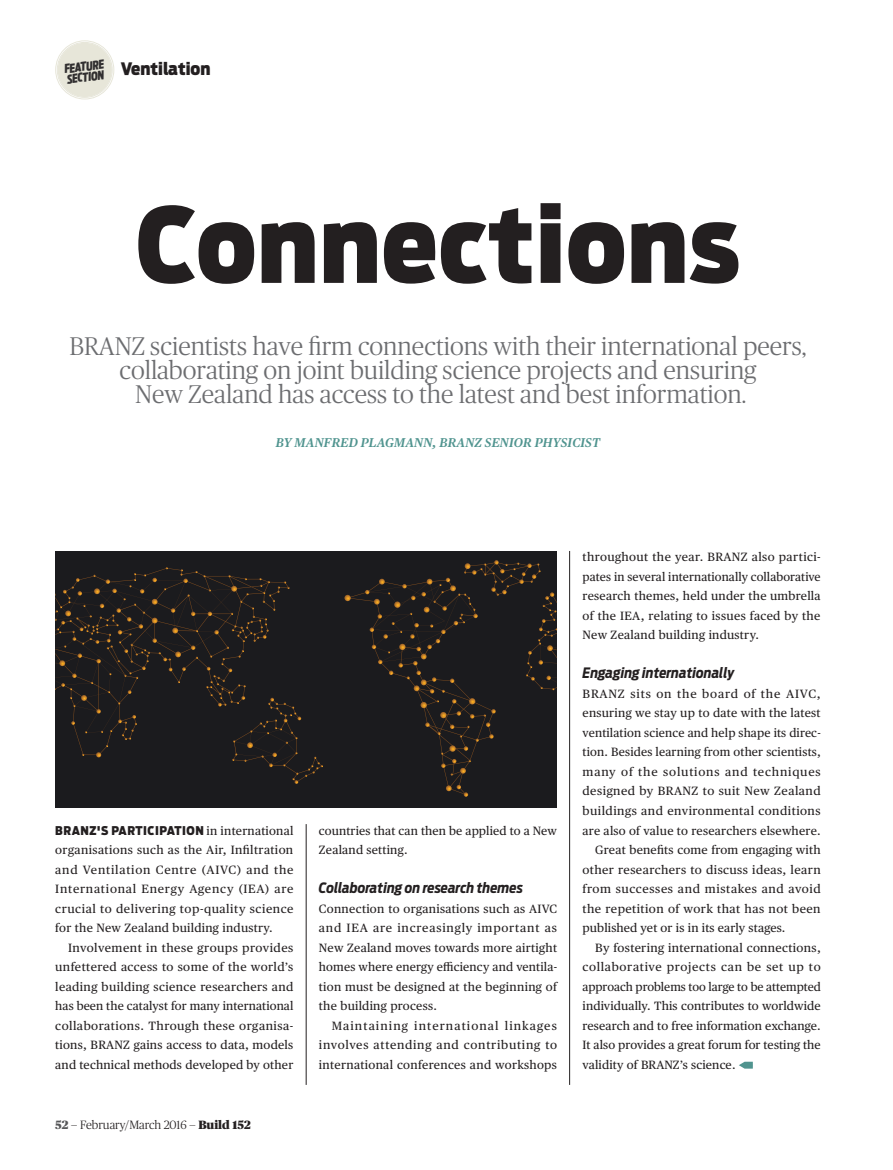
<style>
.page{position:relative;width:893px;height:1170px;background:#fff}
.page>*{position:absolute;margin:0;border:0;box-sizing:border-box;transform-origin:0 0}
.Features_-_HEADING{font:900 103.65px "Antenna Cond";letter-spacing:.01em;color:#231f20}
.Features_-_intro_ser{font:300 25.5px/24px "Publico Headline";color:#6c6d70;text-align:center}
.t1{font:900 17.1px "Antenna Cond";color:#231f20}
.Features_-_Subheadin{font:italic 700 14.25px "Antenna Cond";color:#231f20}
.Features_-_byline{font:italic 600 12.75px "Publico Text";letter-spacing:.01em;color:#50948f}
.t2{font:italic 900 12.15px "Antenna Extra Cond";color:#312f30}
.Features_-_para_afte{font:12px/19.5px "Publico Text";letter-spacing:.015em;color:#231f20;text-align:justify}
.Features_-_para_FIRS{font:12px/19.5px "Publico Text";letter-spacing:.02em;color:#231f20;text-align:justify}
.t3{font:300 12px "Publico";color:#231f20}
.s1{font-family:"Antenna Cond";font-weight:900}
.s2{font-weight:900;color:#57585a}
.s3{font-weight:900}
</style>
<div class="page">
<div style="left:56px;top:42px;width:57px;height:56px;background:#e7e6d9;border-radius:50%"></div>
<div style="left:55px;top:40px;width:59px;height:59px;border:1px solid #e7e6d9;border-radius:50%"></div>
<div style="left:57px;top:42px;width:56px;height:56px;border:1px solid #e7e6d9;border-radius:50%"></div>
<svg style="left:739px;top:1061px;width:14px;height:7px"></svg>
<hr style="left:569px;top:551px;width:1px;height:533px;background:#231f20">
<hr style="left:306px;top:824px;width:1px;height:260px;background:#231f20">
<div style="left:55px;top:551px;width:283px;height:256px;background:#1b1b1e"></div>
<svg style="left:55px;top:567px;width:268px;height:216px"></svg>
<div style="left:335px;top:551px;width:222px;height:256px;background:#1b1b1e"></div>
<svg style="left:344px;top:560px;width:213px;height:236px"></svg>
<p class="t2" style="left:63px;top:62px;width:41px;rotate:-8deg">FEATURE</p>
<h3 class="t1" style="left:121px;top:58px;width:91px">Ventilation</h3>
<p class="t2" style="left:66px;top:72px;width:39px;rotate:-8deg">SECTION</p>
<p class="Features_-_HEADING" style="left:136px;top:182px;width:605px">Connections</p>
<p class="Features_-_intro_ser" style="left:69px;top:333px;width:739px">BRANZ scientists have firm connections with their international peers, collaborating on joint building science projects and ensuring</p>
<p class="Features_-_intro_ser" style="left:135px;top:381px;width:612px">New Zealand has access to the latest and best information.</p>
<p class="Features_-_byline" style="left:276px;top:432px;width:326px">BY MANFRED PLAGMANN, BRANZ SENIOR PHYSICIST</p>
<p class="Features_-_para_FIRS" style="left:55px;top:819px;width:240px"><span class="s1">BRANZ'S PARTICIPATION</span> in international organisations such as the Air, Infiltration and Ventilation Centre (AIVC) and the International Energy Agency (IEA) are crucial to delivering top-quality science for the New Zealand building industry.</p>
<p class="Features_-_para_afte" style="left:55px;top:936px;width:240px;text-indent:13px">Involvement in these groups provides unfettered access to some of the world’s leading building science researchers and has been the catalyst for many international collaborations. Through these organisa&shy;tions, BRANZ gains access to data, models and technical methods developed by other</p>
<p class="t3" style="left:55px;top:1117px;width:197px"><span class="s2">52</span> — February/March 2016 — <span class="s3">Build 152</span></p>
<p class="Features_-_para_afte" style="left:319px;top:819px;width:240px">countries that can then be applied to a New<br>Zealand setting.</p>
<p class="Features_-_Subheadin" style="left:319px;top:879px;width:206px">Collaborating on research themes</p>
<p class="Features_-_para_FIRS" style="left:319px;top:897px;width:240px">Connection to organisations such as AIVC and IEA are increasingly important as New Zealand moves towards more airtight homes where energy efficiency and ventila&shy;tion must be designed at the beginning of the building process.</p>
<p class="Features_-_para_afte" style="left:319px;top:1014px;width:240px;text-indent:13px">Maintaining international linkages involves attending and contributing to international conferences and workshops</p>
<p class="Features_-_para_afte" style="left:583px;top:546px;width:240px">throughout the year. BRANZ also partici&shy;pates in several internationally collaborative research themes, held under the umbrella of the IEA, relating to issues faced by the New Zealand building industry.</p>
<p class="Features_-_Subheadin" style="left:583px;top:664px;width:153px">Engaging internationally</p>
<p class="Features_-_para_FIRS" style="left:583px;top:683px;width:240px">BRANZ sits on the board of the AIVC, ensuring we stay up to date with the latest ventilation science and help shape its direc&shy;tion. Besides learning from other scientists, many of the solutions and techniques designed by BRANZ to suit New Zealand buildings and environmental conditions are also of value to researchers elsewhere.</p>
<p class="Features_-_para_afte" style="left:583px;top:839px;width:240px;text-indent:13px">Great benefits come from engaging with other researchers to discuss ideas, learn from successes and mistakes and avoid the repetition of work that has not been published yet or is in its early stages.</p>
<p class="Features_-_para_afte" style="left:583px;top:936px;width:240px;text-indent:13px">By fostering international connections, collaborative projects can be set up to approach problems too large to be attempted individually. This contributes to worldwide research and to free information exchange.<br>It also provides a great forum for testing the validity of BRANZ’s science.</p>
</div>
